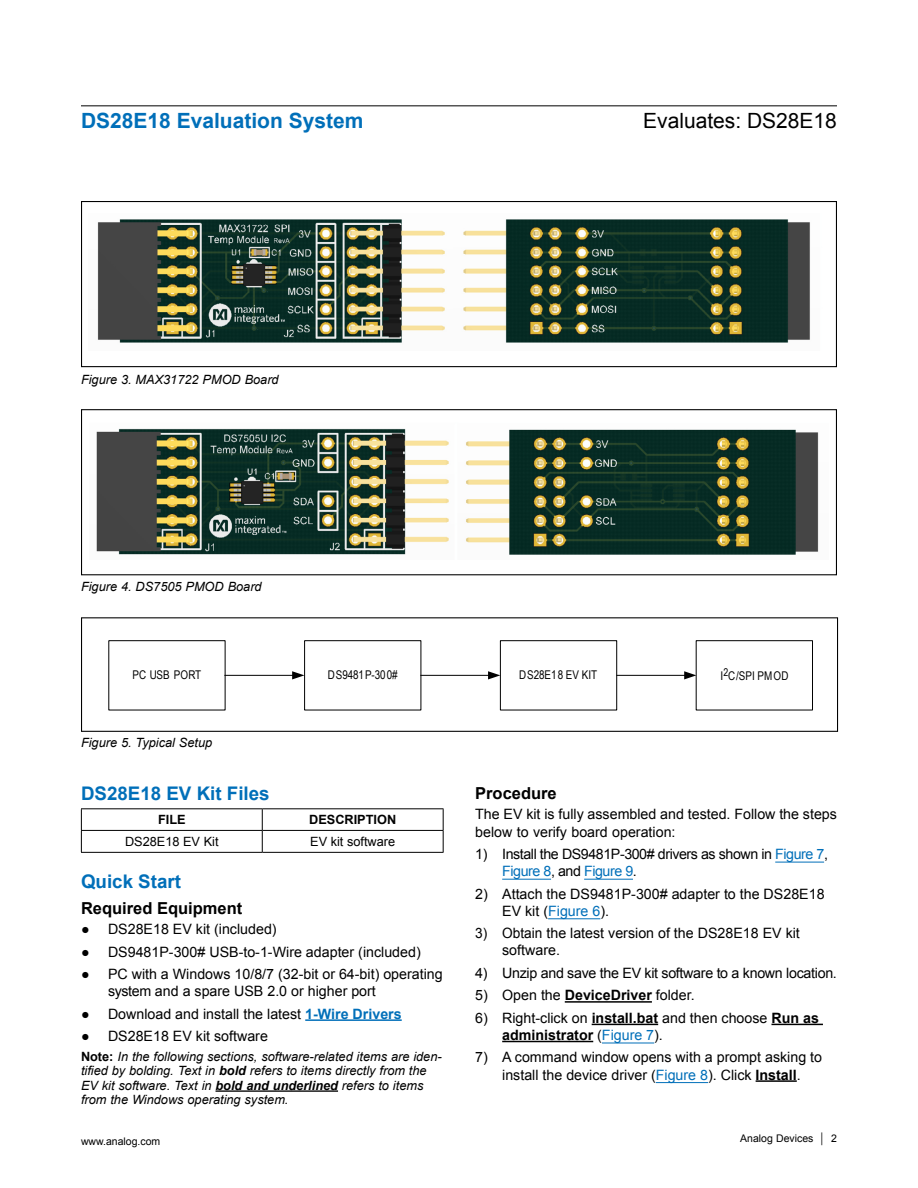
<style>
.page{position:relative;width:918px;height:1188px;background:#fff}
.page>*{position:absolute;margin:0;border:0;box-sizing:border-box;transform-origin:0 0}
.t1{font:700 21px "Arial";color:#006fb9}
.t2{font:21px "Arial";color:#000}
.t3{font:700 18.75px "Arial";color:#006fb9}
.t4{font:700 16.5px "Arial";color:#000}
.t5{font:14.25px/17.1px "Arial";color:#000}
.t6{font:14.25px/17.1px "Arial";letter-spacing:-.03em;color:#000}
.t7{font:14.25px/17.1px "Arial";color:#000;scale:.96 1}
.t8{font:14.25px "Arial";letter-spacing:-.02em;color:#000}
.t9{font:italic 12.75px/14.4px "Arial";color:#000}
.t10{font:12.75px "Arial";color:#000}
.t11{font:700 12.75px "Arial";color:#000}
.t12{font:12px "Arial Narrow";letter-spacing:.01em;color:#000}
.t13{font:10.5px "Arial";color:#000}
.s1{font-weight:700;color:#006fb9}
.s2{font-weight:700;font-style:normal}
.s3{font-weight:700}
.s4{color:#006fb9}
</style>
<div class="page">
<hr style="left:81px;top:105px;width:756px;height:1px;background:#000">
<hr style="left:305px;top:1019px;width:97px;height:2px;background:#006fb9">
<hr style="left:216px;top:1090px;width:122px;height:2px;background:#000">
<hr style="left:775px;top:862px;width:49px;height:1px;background:#006fb9">
<hr style="left:502px;top:879px;width:49px;height:1px;background:#006fb9">
<hr style="left:584px;top:879px;width:49px;height:1px;background:#006fb9">
<hr style="left:548px;top:919px;width:52px;height:1px;background:#006fb9">
<hr style="left:565px;top:1001px;width:87px;height:2px;background:#000">
<hr style="left:592px;top:1024px;width:66px;height:1px;background:#000">
<hr style="left:771px;top:1024px;width:52px;height:1px;background:#000">
<hr style="left:502px;top:1041px;width:91px;height:1px;background:#000">
<hr style="left:602px;top:1043px;width:52px;height:1px;background:#006fb9">
<hr style="left:656px;top:1082px;width:52px;height:1px;background:#006fb9">
<hr style="left:756px;top:1080px;width:41px;height:2px;background:#000">
<div style="left:108px;top:640px;width:118px;height:70px;border:1px solid #000"></div>
<div style="left:304px;top:640px;width:117px;height:70px;border:1px solid #000"></div>
<div style="left:500px;top:640px;width:117px;height:70px;border:1px solid #000"></div>
<div style="left:696px;top:640px;width:117px;height:70px;border:1px solid #000"></div>
<hr style="left:617px;top:675px;width:68px;height:1px;background:#000">
<svg style="left:684px;top:671px;width:12px;height:8px"></svg>
<hr style="left:421px;top:675px;width:68px;height:1px;background:#000">
<svg style="left:488px;top:671px;width:12px;height:8px"></svg>
<hr style="left:225px;top:675px;width:68px;height:1px;background:#000">
<svg style="left:292px;top:671px;width:12px;height:8px"></svg>
<div style="left:81px;top:617px;width:757px;height:115px;border:1px solid #000"></div>
<img style="left:97px;top:219px;width:713px;height:124px">
<div style="left:81px;top:201px;width:756px;height:166px;border:1px solid #000"></div>
<img style="left:96px;top:428px;width:723px;height:127px">
<div style="left:81px;top:409px;width:756px;height:166px;border:1px solid #000"></div>
<hr style="left:81px;top:808px;width:181px;height:1px;background:#000">
<hr style="left:262px;top:808px;width:182px;height:1px;background:#000">
<hr style="left:81px;top:830px;width:181px;height:1px;background:#000">
<svg style="left:81px;top:809px;width:1px;height:43px"></svg>
<hr style="left:262px;top:830px;width:182px;height:1px;background:#000">
<svg style="left:262px;top:809px;width:1px;height:43px"></svg>
<svg style="left:443px;top:809px;width:1px;height:43px"></svg>
<hr style="left:81px;top:852px;width:181px;height:1px;background:#000">
<hr style="left:262px;top:852px;width:182px;height:1px;background:#000">
<h1 class="t1" style="left:81px;top:107px;width:284px">DS28E18 Evaluation System</h1>
<h1 class="t2" style="left:643px;top:107px;width:195px">Evaluates: DS28E18</h1>
<p class="t9" style="left:81px;top:373px;width:199px">Figure 3. MAX31722 PMOD Board</p>
<p class="t9" style="left:81px;top:579px;width:182px">Figure 4. DS7505 PMOD Board</p>
<p class="t12" style="left:132px;top:666px;width:70px">PC USB PORT</p>
<p class="t12" style="left:328px;top:666px;width:71px">DS9481P-300#</p>
<p class="t12" style="left:519px;top:666px;width:80px">DS28E18 EV KIT</p>
<p class="t12" style="left:721px;top:667px;width:70px">I<sup>2</sup>C/SPI PMOD</p>
<p class="t9" style="left:81px;top:736px;width:133px">Figure 5. Typical Setup</p>
<h2 class="t3" style="left:81px;top:781px;width:190px">DS28E18 EV Kit Files</h2>
<p class="t11" style="left:158px;top:811px;width:29px">FILE</p>
<p class="t11" style="left:309px;top:811px;width:89px">DESCRIPTION</p>
<p class="t10" style="left:125px;top:833px;width:95px">DS28E18 EV Kit</p>
<p class="t10" style="left:310px;top:833px;width:87px">EV kit software</p>
<h2 class="t3" style="left:81px;top:869px;width:102px">Quick Start</h2>
<p class="t4" style="left:81px;top:897px;width:163px">Required Equipment</p>
<p class="t5" style="left:81px;top:921px;width:197px">● DS28E18 EV kit (included)</p>
<p class="t5" style="left:81px;top:943px;width:341px">● DS9481P-300# USB-to-1-Wire adapter (included)</p>
<p class="t5" style="left:108px;top:966px;width:336px;text-indent:-27px">● PC with a Windows 10/8/7 (32-bit or 64-bit) operating system and a spare USB 2.0 or higher port</p>
<p class="t5" style="left:81px;top:1005px;width:322px">● Download and install the latest <span class="s1">1-Wire Drivers</span></p>
<p class="t5" style="left:81px;top:1028px;width:188px">● DS28E18 EV kit software</p>
<p class="t9" style="left:81px;top:1049px;width:362px"><span class="s2">Note:</span> In the following sections, software-related items are iden&shy;tified by bolding. Text in <span class="s3">bold</span> refers to items directly from the EV kit software. Text in <span class="s3">bold and underlined</span> refers to items from the Windows operating system.</p>
<p class="t4" style="left:475px;top:782px;width:83px">Procedure</p>
<p class="t5" style="left:475px;top:806px;width:363px">The EV kit is fully assembled and tested. Follow the steps below to verify board operation:</p>
<p class="t6" style="left:502px;top:846px;width:327px;text-indent:-27px">1) Install the DS9481P-300# drivers as shown in <span class="s4">Figure 7</span>,<br><span class="s4">Figure 8</span>, and <span class="s4">Figure 9</span>.</p>
<p class="t5" style="left:502px;top:885px;width:324px;text-indent:-27px">2) Attach the DS9481P-300# adapter to the DS28E18<br>EV kit (<span class="s4">Figure 6</span>).</p>
<p class="t7" style="left:502px;top:925px;width:312px;text-indent:-27px">3) Obtain the latest version of the DS28E18 EV kit software.</p>
<p class="t8" style="left:475px;top:964px;width:363px">4) Unzip and save the EV kit software to a known location.</p>
<p class="t5" style="left:475px;top:987px;width:221px">5) Open the <span class="s3">DeviceDriver</span> folder.</p>
<p class="t5" style="left:502px;top:1009px;width:318px;text-indent:-27px">6) Right-click on <span class="s3">install.bat</span> and then choose <span class="s3">Run as administrator</span> (<span class="s4">Figure 7</span>).</p>
<p class="t5" style="left:475px;top:1049px;width:348px;text-align:center">7) A command window opens with a prompt asking to install the device driver (<span class="s4">Figure 8</span>). Click <span class="s3">Install</span>.</p>
<p class="t13" style="left:81px;top:1134px;width:81px">www.analog.com</p>
<p class="t13" style="left:740px;top:1131px;width:98px">Analog Devices │ 2</p>
</div>
